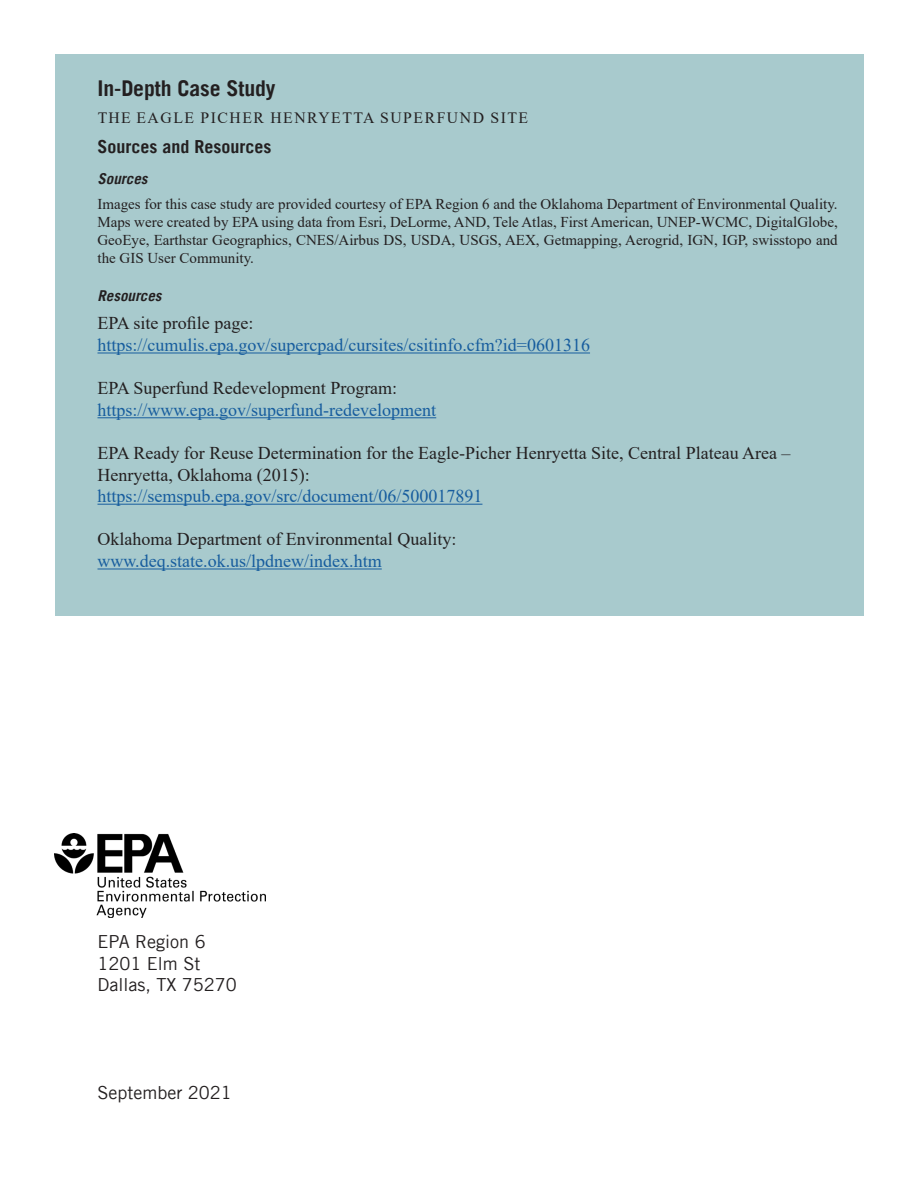
<style>
.page{position:relative;width:918px;height:1188px;background:#fff}
.page>*{position:absolute;margin:0;border:0;box-sizing:border-box;transform-origin:0 0}
.t1{font:700 21.75px "Trade Gothic LT";letter-spacing:-.005em;color:#231f20}
.t2{font:18px/21.6px "Times New Roman";color:#231f20}
.t3{font:18px "Times New Roman";color:#175d9e}
.t4{font:18px "Trade Gothic LT";color:#231f20}
.body_text{font:700 18px "Trade Gothic LT";color:#231f20}
.t5{font:15.75px "Times New Roman";letter-spacing:.095em;color:#231f20}
.body_text-2{font:15px/18px "Times New Roman";color:#231f20;text-align:justify}
.body_text-3{font:italic 700 15px "Trade Gothic LT";color:#231f20}
</style>
<div class="page">
<img style="left:54px;top:834px;width:211px;height:83px">
<div style="left:56px;top:54px;width:808px;height:562px;background:#a8cacd"></div>
<hr style="left:98px;top:353px;width:492px;height:1px;background:#175d9e">
<hr style="left:98px;top:417px;width:338px;height:1px;background:#175d9e">
<hr style="left:98px;top:504px;width:384px;height:1px;background:#175d9e">
<hr style="left:98px;top:569px;width:284px;height:1px;background:#175d9e">
<p class="t1" style="left:98px;top:75px;width:180px">In-Depth Case Study</p>
<p class="t5" style="left:98px;top:107px;width:432px">THE EAGLE PICHER HENRYETTA SUPERFUND SITE</p>
<p class="body_text" style="left:98px;top:135px;width:175px">Sources and Resources</p>
<p class="body_text-3" style="left:98px;top:170px;width:51px">Sources</p>
<p class="body_text-2" style="left:98px;top:194px;width:742px">Images for this case study are provided courtesy of EPA Region 6 and the Oklahoma Department of Environmental Quality.<br>Maps were created by EPA using data from Esri, DeLorme, AND, Tele Atlas, First American, UNEP-WCMC, DigitalGlobe, GeoEye, Earthstar Geographics, CNES/Airbus DS, USDA, USGS, AEX, Getmapping, Aerogrid, IGN, IGP, swisstopo and the GIS User Community.</p>
<p class="body_text-3" style="left:98px;top:287px;width:66px">Resources</p>
<p class="t2" style="left:98px;top:312px;width:157px">EPA site profile page:</p>
<p class="t3" style="left:98px;top:332px;width:494px">https://cumulis.epa.gov/supercpad/cursites/csitinfo.cfm?id=0601316</p>
<p class="t2" style="left:98px;top:377px;width:301px">EPA Superfund Redevelopment Program:</p>
<p class="t3" style="left:98px;top:397px;width:340px">https://www.epa.gov/superfund-redevelopment</p>
<p class="t2" style="left:98px;top:442px;width:695px">EPA Ready for Reuse Determination for the Eagle-Picher Henryetta Site, Central Plateau Area –<br>Henryetta, Oklahoma (2015):</p>
<p class="t3" style="left:98px;top:484px;width:387px">https://semspub.epa.gov/src/document/06/500017891</p>
<p class="t2" style="left:98px;top:528px;width:360px">Oklahoma Department of Environmental Quality:</p>
<p class="t3" style="left:98px;top:548px;width:286px">www.deq.state.ok.us/lpdnew/index.htm</p>
<p class="t4" style="left:98px;top:931px;width:110px">EPA Region 6</p>
<p class="t4" style="left:98px;top:953px;width:104px">1201 Elm St</p>
<p class="t4" style="left:98px;top:974px;width:141px">Dallas, TX 75270</p>
<p class="t4" style="left:98px;top:1082px;width:136px">September 2021</p>
</div>
